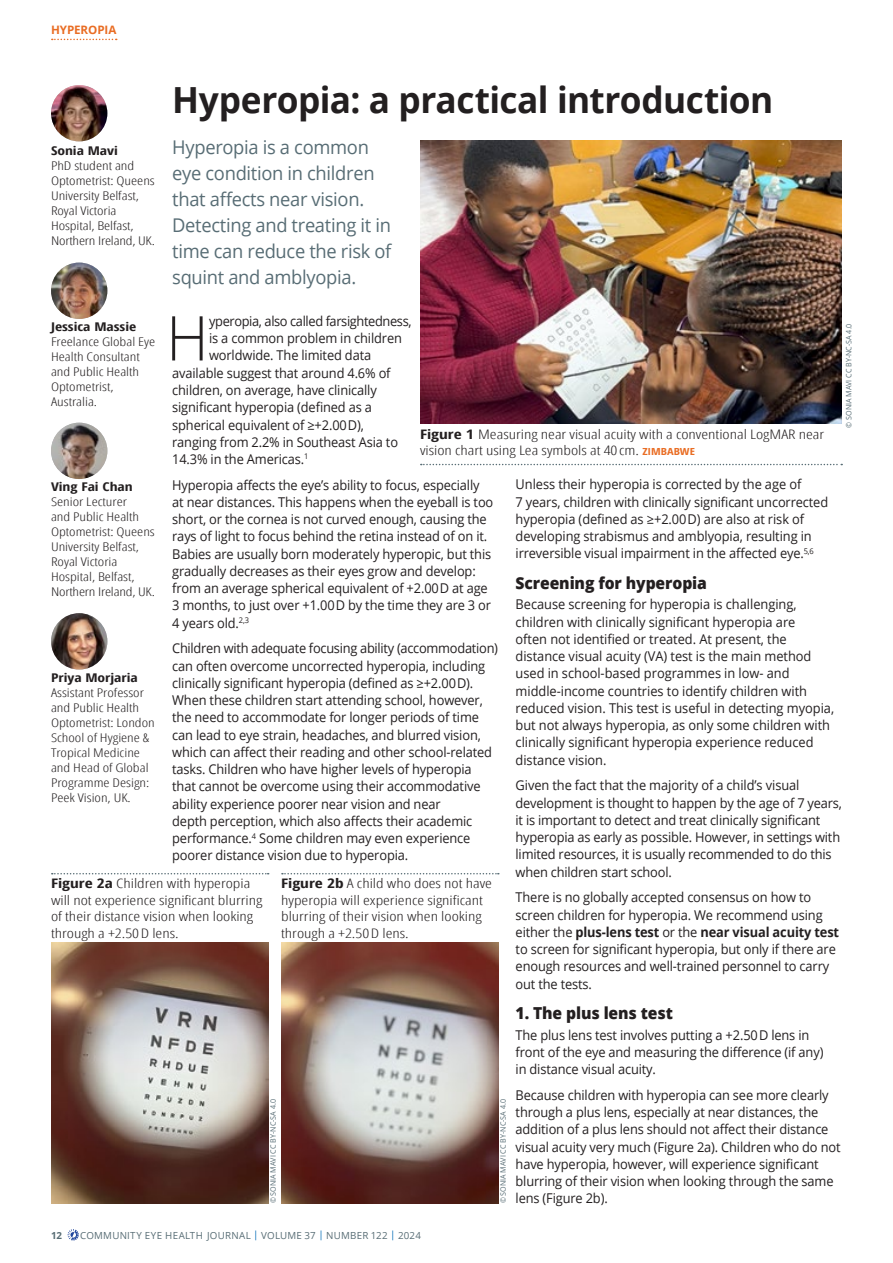
<style>
.page{position:relative;width:893px;height:1263px;background:#fff}
.page>*{position:absolute;margin:0;border:0;box-sizing:border-box;transform-origin:0 0}
.t1{font:300 61.8px "Open Sans";color:#231f20;scale:.95 1}
.t2{font:700 36px "Open Sans";letter-spacing:-.015em;color:#231f20}
.t3{font:18.9px/26.1px "Open Sans";letter-spacing:-.015em;color:#586d75}
.t4{font:800 16.5px "Open Sans";letter-spacing:-.005em;color:#231f20;scale:.95 1}
.t5{font:13.5px/17.2px "Open Sans";letter-spacing:-.01em;color:#231f20;scale:.95 1}
.t6{font:13.5px "Open Sans";letter-spacing:-.03em;color:#231f20;scale:.95 1}
.t7{font:300 condensed 13.2px/16.5px "Open Sans";color:#231f20;scale:1.32 1}
.t8{font:300 condensed 12px/15px "Open Sans";color:#231f20;scale:1.3 1}
.t9{font:700 condensed 12px "Open Sans";color:#231f20;scale:1.3 1}
.t10{font:700 11.7px "Open Sans";letter-spacing:-.005em;color:#e96d24}
.t11{font:9.75px "Open Sans";letter-spacing:.025em;color:#586d75}
.t12{font:700 9.75px "Open Sans";color:#586d75}
.t13{font:7.5px "Open Sans";color:#586d75;scale:.95 1}
.s1{font-weight:700}
.s2{font-weight:700;font-size:9.75px;color:#e96d24}
.s3{color:#006cb7}
</style>
<div class="page">
<svg style="left:68px;top:1229px;width:11px;height:11px"></svg>
<svg style="left:52px;top:39px;width:65px;height:1px"></svg>
<img style="left:51px;top:85px;width:56px;height:56px;border-radius:28px">
<img style="left:51px;top:263px;width:56px;height:56px;border-radius:28px">
<img style="left:51px;top:423px;width:56px;height:56px;border-radius:28px">
<img style="left:51px;top:613px;width:56px;height:56px;border-radius:28px">
<img style="left:420px;top:140px;width:422px;height:283px">
<svg style="left:421px;top:464px;width:421px;height:1px"></svg>
<img style="left:51px;top:943px;width:217px;height:260px">
<img style="left:281px;top:943px;width:218px;height:260px">
<svg style="left:52px;top:873px;width:217px;height:1px"></svg>
<svg style="left:282px;top:873px;width:217px;height:1px"></svg>
<p class="t10" style="left:51px;top:22px;width:67px">HYPEROPIA</p>
<p class="t9" style="left:51px;top:143px;width:53px">Sonia Mavi</p>
<p class="t8" style="left:51px;top:158px;width:81px">PhD student and<br>Optometrist: Queens<br>University Belfast,<br>Royal Victoria<br>Hospital, Belfast,<br>Northern Ireland, UK.</p>
<h2 class="t2" style="left:172px;top:74px;width:603px">Hyperopia: a practical introduction</h2>
<h3 class="t3" style="left:172px;top:133px;width:221px">Hyperopia is a common eye condition in children that affects near vision.<br>Detecting and treating it in time can reduce the risk of squint and amblyopia.</h3>
<h1 class="t1" style="left:166px;top:296px;width:46px">H</h1>
<p class="t6" style="left:209px;top:312px;width:215px">yperopia, also called farsightedness,</p>
<p class="t9" style="left:51px;top:318px;width:67px">Jessica Massie</p>
<p class="t8" style="left:51px;top:333px;width:82px">Freelance Global Eye<br>Health Consultant and Public Health<br>Optometrist,<br>Australia.</p>
<p class="t13" style="left:843px;top:428px;width:111px;rotate:-90deg">© SONIA MAVI CC BY-NC-SA 4.0</p>
<p class="t5" style="left:209px;top:329px;width:205px">is a common problem in children</p>
<p class="t5" style="left:209px;top:347px;width:172px">worldwide. The limited data</p>
<p class="t5" style="left:172px;top:364px;width:231px">available suggest that around 4.6% of</p>
<p class="t5" style="left:172px;top:381px;width:217px">children, on average, have clinically</p>
<p class="t5" style="left:172px;top:398px;width:212px">significant hyperopia (defined as a</p>
<p class="t5" style="left:172px;top:416px;width:203px">spherical equivalent of ≥+2.00 D),</p>
<p class="t5" style="left:172px;top:433px;width:239px">ranging from 2.2% in Southeast Asia to</p>
<p class="t5" style="left:172px;top:450px;width:145px">14.3% in the Americas.<sup>1</sup></p>
<p class="t5" style="left:172px;top:476px;width:340px">Hyperopia affects the eye’s ability to focus, especially at near distances. This happens when the eyeball is too short, or the cornea is not curved enough, causing the rays of light to focus behind the retina instead of on it.<br>Babies are usually born moderately hyperopic, but this gradually decreases as their eyes grow and develop: from an average spherical equivalent of +2.00 D at age 3 months, to just over +1.00 D by the time they are 3 or 4 years old.<sup>2,3</sup></p>
<p class="t5" style="left:172px;top:639px;width:345px">Children with adequate focusing ability (accommodation) can often overcome uncorrected hyperopia, including clinically significant hyperopia (defined as ≥+2.00 D).<br>When these children start attending school, however, the need to accommodate for longer periods of time can lead to eye strain, headaches, and blurred vision, which can affect their reading and other school-related tasks. Children who have higher levels of hyperopia that cannot be overcome using their accommodative ability experience poorer near vision and near<br>depth perception, which also affects their academic performance.<sup>4</sup> Some children may even experience poorer distance vision due to hyperopia.</p>
<p class="t7" style="left:420px;top:426px;width:308px"><span class="s1">Figure 1</span> Measuring near visual acuity with a conventional LogMAR near vision chart using Lea symbols at 40 cm. <span class="s2">ZIMBABWE</span></p>
<p class="t5" style="left:516px;top:475px;width:331px">Unless their hyperopia is corrected by the age of<br>7 years, children with clinically significant uncorrected hyperopia (defined as ≥+2.00 D) are also at risk of developing strabismus and amblyopia, resulting in irreversible visual impairment in the affected eye.<sup>5,6</sup></p>
<p class="t4" style="left:516px;top:571px;width:203px">Screening for hyperopia</p>
<p class="t5" style="left:516px;top:595px;width:337px">Because screening for hyperopia is challenging, children with clinically significant hyperopia are<br>often not identified or treated. At present, the distance visual acuity (VA) test is the main method used in school-based programmes in low- and middle-income countries to identify children with reduced vision. This test is useful in detecting myopia, but not always hyperopia, as only some children with clinically significant hyperopia experience reduced distance vision.</p>
<p class="t5" style="left:516px;top:776px;width:345px">Given the fact that the majority of a child’s visual development is thought to happen by the age of 7 years, it is important to detect and treat clinically significant hyperopia as early as possible. However, in settings with limited resources, it is usually recommended to do this when children start school.</p>
<p class="t5" style="left:516px;top:888px;width:342px">There is no globally accepted consensus on how to screen children for hyperopia. We recommend using either the <span class="s1">plus-lens test</span> or the <span class="s1">near visual acuity test </span>to screen for significant hyperopia, but only if there are enough resources and well-trained personnel to carry out the tests.</p>
<p class="t4" style="left:516px;top:1001px;width:167px">1. The plus lens test</p>
<p class="t5" style="left:516px;top:1026px;width:326px">The plus lens test involves putting a +2.50 D lens in front of the eye and measuring the difference (if any) in distance visual acuity.</p>
<p class="t5" style="left:516px;top:1086px;width:344px">Because children with hyperopia can see more clearly through a plus lens, especially at near distances, the addition of a plus lens should not affect their distance visual acuity very much (Figure 2a). Children who do not have hyperopia, however, will experience significant blurring of their vision when looking through the same lens (Figure 2b).</p>
<p class="t9" style="left:51px;top:479px;width:64px">Ving Fai Chan</p>
<p class="t8" style="left:51px;top:494px;width:81px">Senior Lecturer<br>and Public Health<br>Optometrist: Queens<br>University Belfast,<br>Royal Victoria<br>Hospital, Belfast,<br>Northern Ireland, UK.</p>
<p class="t9" style="left:51px;top:669px;width:68px">Priya Morjaria</p>
<p class="t8" style="left:51px;top:684px;width:81px">Assistant Professor and Public Health<br>Optometrist: London<br>School of Hygiene &amp;<br>Tropical Medicine and Head of Global<br>Programme Design:<br>Peek Vision, UK.</p>
<p class="t7" style="left:51px;top:875px;width:162px"><span class="s1">Figure 2a</span> Children with hyperopia will not experience significant blurring of their distance vision when looking through a +2.50D lens.</p>
<p class="t7" style="left:281px;top:875px;width:161px"><span class="s1">Figure 2b</span> A child who does not have hyperopia will experience significant blurring of their vision when looking through a +2.50D lens.</p>
<p class="t13" style="left:268px;top:1203px;width:111px;rotate:-90deg">© SONIA MAVI CC BY-NC-SA 4.0</p>
<p class="t13" style="left:498px;top:1203px;width:111px;rotate:-90deg">© SONIA MAVI CC BY-NC-SA 4.0</p>
<p class="t12" style="left:51px;top:1228px;width:13px">12</p>
<p class="t11" style="left:80px;top:1228px;width:342px">COMMUNITY EYE HEALTH JOURNAL <span class="s3">|</span> VOLUME 37 <span class="s3">|</span> NUMBER 122 <span class="s3">|</span> 2024</p>
</div>
